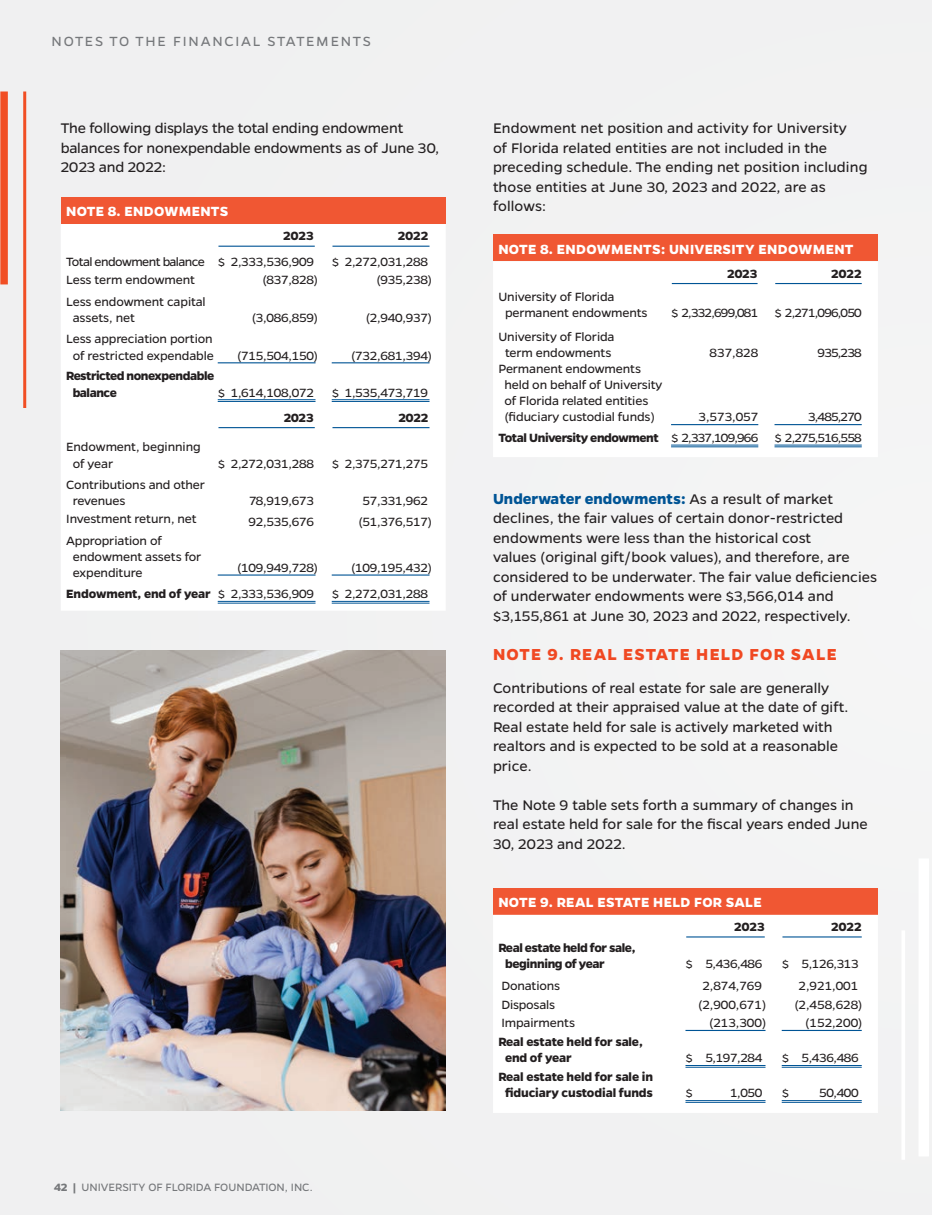
<style>
.page{position:relative;width:932px;height:1215px;background:#f1f2f2}
.page>*{position:absolute;margin:0;border:0;box-sizing:border-box;transform-origin:0 0}
.t1{font:700 18px "Gentona";letter-spacing:.065em;color:#f04822}
.t2{font:700 16.5px "Gentona";color:#005495}
.t3{font:15.75px/19.5px "Gentona";color:#231f20}
.t4{font:700 15px "Gentona";letter-spacing:.015em;color:#fff}
.t5{font:15px "Gentona";letter-spacing:.11em;color:#76787b}
.t6{font:13.5px/16.2px "Gentona";letter-spacing:-.01em;color:#231f20}
.t7{font:700 13.5px/16.2px "Gentona";letter-spacing:-.015em;color:#231f20}
.t8{font:13.5px/20.5px "Gentona";letter-spacing:-.055em;color:#231f20;text-align:right}
.t9{font:13.5px "Gentona";letter-spacing:-.045em;color:#231f20}
.t10{font:700 13.5px/16.2px "Gentona";letter-spacing:-.035em;color:#231f20}
.t11{font:12px "Gentona";letter-spacing:-.005em;color:#76787b}
.s1{font-weight:400}
.s2{font-weight:700}
.s3{font-weight:400;font-size:15.75px;color:#231f20}
</style>
<div class="page">
<hr style="left:23px;top:92px;width:3px;height:316px;background:#f04822">
<div style="left:0;top:92px;width:8px;height:192px;background:#f04822"></div>
<hr style="left:901px;top:930px;width:4px;height:230px;background:#fff">
<div style="left:918px;top:858px;width:10px;height:298px;background:#fff"></div>
<div style="left:61px;top:197px;width:385px;height:27px;background:#f05733"></div>
<div style="left:61px;top:224px;width:384px;height:386px;background:#fff"></div>
<hr style="left:218px;top:246px;width:97px;height:1px;background:#005495">
<hr style="left:332px;top:246px;width:97px;height:1px;background:#005495">
<hr style="left:218px;top:362px;width:97px;height:1px;background:#005495">
<hr style="left:332px;top:362px;width:97px;height:1px;background:#005495">
<hr style="left:218px;top:399px;width:97px;height:1px;background:#005495">
<hr style="left:218px;top:401px;width:97px;height:1px;background:#005495">
<hr style="left:332px;top:399px;width:97px;height:1px;background:#005495">
<hr style="left:332px;top:401px;width:97px;height:1px;background:#005495">
<hr style="left:218px;top:427px;width:97px;height:1px;background:#005495">
<hr style="left:332px;top:427px;width:97px;height:1px;background:#005495">
<hr style="left:218px;top:574px;width:97px;height:2px;background:#005495">
<hr style="left:332px;top:574px;width:97px;height:2px;background:#005495">
<hr style="left:218px;top:601px;width:97px;height:1px;background:#005495">
<hr style="left:218px;top:603px;width:97px;height:1px;background:#005495">
<hr style="left:332px;top:601px;width:97px;height:1px;background:#005495">
<hr style="left:332px;top:603px;width:97px;height:1px;background:#005495">
<div style="left:493px;top:234px;width:385px;height:27px;background:#f05733"></div>
<div style="left:493px;top:262px;width:385px;height:195px;background:#fff"></div>
<hr style="left:671px;top:283px;width:86px;height:1px;background:#005495">
<hr style="left:775px;top:283px;width:86px;height:1px;background:#005495">
<hr style="left:671px;top:424px;width:87px;height:1px;background:#005495">
<hr style="left:774px;top:424px;width:87px;height:1px;background:#005495">
<hr style="left:671px;top:445px;width:87px;height:1px;background:#005495">
<hr style="left:671px;top:446px;width:87px;height:1px;background:#005495">
<hr style="left:774px;top:445px;width:87px;height:1px;background:#005495">
<hr style="left:774px;top:446px;width:87px;height:1px;background:#005495">
<div style="left:493px;top:888px;width:385px;height:27px;background:#f05733"></div>
<div style="left:493px;top:915px;width:385px;height:198px;background:#fff"></div>
<hr style="left:686px;top:936px;width:78px;height:2px;background:#005495">
<hr style="left:782px;top:936px;width:79px;height:2px;background:#005495">
<hr style="left:685px;top:1030px;width:80px;height:1px;background:#005495">
<hr style="left:781px;top:1030px;width:80px;height:1px;background:#005495">
<hr style="left:685px;top:1065px;width:80px;height:1px;background:#005495">
<hr style="left:685px;top:1067px;width:80px;height:1px;background:#005495">
<hr style="left:781px;top:1065px;width:80px;height:1px;background:#005495">
<hr style="left:781px;top:1067px;width:80px;height:1px;background:#005495">
<hr style="left:685px;top:1100px;width:80px;height:1px;background:#005495">
<hr style="left:685px;top:1102px;width:80px;height:1px;background:#005495">
<hr style="left:781px;top:1100px;width:80px;height:1px;background:#005495">
<hr style="left:781px;top:1102px;width:80px;height:1px;background:#005495">
<img style="left:61px;top:651px;width:385px;height:460px">
<p class="t5" style="left:52px;top:33px;width:321px">NOTES TO THE FINANCIAL STATEMENTS</p>
<p class="t3" style="left:61px;top:119px;width:380px">The following displays the total ending endowment balances for nonexpendable endowments as of June 30,<br>2023 and 2022:</p>
<p class="t4" style="left:66px;top:203px;width:164px">NOTE 8. ENDOWMENTS</p>
<p class="t7" style="left:283px;top:228px;width:32px">2023</p>
<p class="t7" style="left:398px;top:228px;width:32px">2022</p>
<p class="t9" style="left:66px;top:254px;width:249px">Total endowment balance $ 2,333,536,909</p>
<p class="t6" style="left:332px;top:254px;width:98px">$ 2,272,031,288</p>
<p class="t6" style="left:66px;top:272px;width:130px">Less term endowment</p>
<p class="t6" style="left:262px;top:272px;width:57px">(837,828)</p>
<p class="t6" style="left:376px;top:272px;width:57px">(935,238)</p>
<p class="t6" style="left:73px;top:293px;width:134px;text-indent:-7px">Less endowment capital assets, net</p>
<p class="t6" style="left:252px;top:309px;width:68px">(3,086,859)</p>
<p class="t6" style="left:366px;top:309px;width:68px">(2,940,937)</p>
<p class="t6" style="left:66px;top:331px;width:149px;text-align:center">Less appreciation portion of restricted expendable</p>
<p class="t6" style="left:237px;top:347px;width:82px">(715,504,150)</p>
<p class="t6" style="left:351px;top:347px;width:82px">(732,681,394)</p>
<p class="t10" style="left:73px;top:368px;width:143px;text-indent:-7px">Restricted nonexpendable balance</p>
<p class="t6" style="left:218px;top:384px;width:98px">$ 1,614,108,072</p>
<p class="t6" style="left:332px;top:384px;width:98px">$ 1,535,473,719</p>
<p class="t7" style="left:284px;top:409px;width:31px">2023</p>
<p class="t7" style="left:398px;top:409px;width:31px">2022</p>
<p class="t6" style="left:73px;top:439px;width:129px;text-indent:-7px">Endowment, beginning of year</p>
<p class="t6" style="left:73px;top:477px;width:134px;text-indent:-7px">Contributions and other revenues</p>
<p class="t6" style="left:218px;top:455px;width:98px">$ 2,272,031,288</p>
<p class="t6" style="left:332px;top:455px;width:98px">$ 2,375,271,275</p>
<p class="t6" style="left:249px;top:493px;width:66px">78,919,673</p>
<p class="t6" style="left:362px;top:493px;width:67px">57,331,962</p>
<p class="t6" style="left:66px;top:511px;width:132px">Investment return, net</p>
<p class="t6" style="left:248px;top:514px;width:67px">92,535,676</p>
<p class="t6" style="left:358px;top:514px;width:75px">(51,376,517)</p>
<p class="t6" style="left:73px;top:532px;width:130px;text-indent:-7px">Appropriation of endowment assets for expenditure</p>
<p class="t6" style="left:237px;top:559px;width:82px">(109,949,728)</p>
<p class="t6" style="left:351px;top:559px;width:82px">(109,195,432)</p>
<p class="t7" style="left:66px;top:586px;width:249px">Endowment, end of year <span class="s1">$ 2,333,536,909</span></p>
<p class="t6" style="left:332px;top:586px;width:98px">$ 2,272,031,288</p>
<p class="t11" style="left:54px;top:1180px;width:260px"><span class="s2">42 |</span> UNIVERSITY OF FLORIDA FOUNDATION, INC.</p>
<p class="t3" style="left:493px;top:119px;width:376px">Endowment net position and activity for University<br>of Florida related entities are not included in the preceding schedule. The ending net position including those entities at June 30, 2023 and 2022, are as follows:</p>
<p class="t4" style="left:498px;top:240px;width:356px">NOTE 8. ENDOWMENTS: UNIVERSITY ENDOWMENT</p>
<p class="t7" style="left:727px;top:265px;width:32px">2023</p>
<p class="t7" style="left:831px;top:265px;width:32px">2022</p>
<p class="t6" style="left:505px;top:288px;width:144px;text-indent:-7px">University of Florida permanent endowments</p>
<p class="t8" style="left:671px;top:302px;width:192px">$ 2,332,699,081 $ 2,271,096,050</p>
<p class="t6" style="left:498px;top:329px;width:118px;text-align:center">University of Florida term endowments</p>
<p class="t6" style="left:709px;top:345px;width:50px">837,828</p>
<p class="t6" style="left:817px;top:345px;width:46px">935,238</p>
<p class="t6" style="left:504px;top:360px;width:160px;text-indent:-6px">Permanent endowments held on behalf of University of Florida related entities (fiduciary custodial funds)</p>
<p class="t8" style="left:498px;top:407px;width:365px">3,485,270<br><span class="s2">Total University endowment</span> $ 2,337,109,966 $ 2,275,516,558</p>
<p class="t6" style="left:698px;top:409px;width:61px">3,573,057</p>
<p class="t2" style="left:493px;top:489px;width:341px">Underwater endowments: <span class="s3">As a result of market</span></p>
<p class="t3" style="left:493px;top:509px;width:386px">declines, the fair values of certain donor-restricted endowments were less than the historical cost<br>values (original gift/book values), and therefore, are considered to be underwater. The fair value deficiencies of underwater endowments were $3,566,014 and $3,155,861 at June 30, 2023 and 2022, respectively.</p>
<p class="t1" style="left:493px;top:644px;width:345px">NOTE 9. REAL ESTATE HELD FOR SALE</p>
<p class="t3" style="left:493px;top:678px;width:357px">Contributions of real estate for sale are generally recorded at their appraised value at the date of gift.<br>Real estate held for sale is actively marketed with realtors and is expected to be sold at a reasonable price.</p>
<p class="t3" style="left:493px;top:795px;width:376px">The Note 9 table sets forth a summary of changes in real estate held for sale for the fiscal years ended June<br>30, 2023 and 2022.</p>
<p class="t4" style="left:498px;top:894px;width:265px">NOTE 9. REAL ESTATE HELD FOR SALE</p>
<p class="t7" style="left:734px;top:918px;width:32px">2023</p>
<p class="t7" style="left:831px;top:918px;width:32px">2022</p>
<p class="t7" style="left:505px;top:939px;width:132px;text-indent:-7px">Real estate held for sale, beginning of year</p>
<p class="t6" style="left:685px;top:956px;width:78px">$ 5,436,486</p>
<p class="t6" style="left:781px;top:956px;width:78px">$ 5,126,313</p>
<p class="t6" style="left:501px;top:978px;width:60px">Donations</p>
<p class="t6" style="left:702px;top:978px;width:61px">2,874,769</p>
<p class="t6" style="left:798px;top:978px;width:61px">2,921,001</p>
<p class="t6" style="left:501px;top:996px;width:55px">Disposals</p>
<p class="t6" style="left:698px;top:996px;width:70px">(2,900,671)</p>
<p class="t6" style="left:794px;top:996px;width:70px">(2,458,628)</p>
<p class="t6" style="left:501px;top:1015px;width:75px">Impairments</p>
<p class="t6" style="left:709px;top:1015px;width:59px">(213,300)</p>
<p class="t6" style="left:805px;top:1015px;width:59px">(152,200)</p>
<p class="t7" style="left:505px;top:1034px;width:139px;text-indent:-7px">Real estate held for sale, end of year</p>
<p class="t6" style="left:685px;top:1050px;width:78px">$ 5,197,284</p>
<p class="t6" style="left:781px;top:1050px;width:78px">$ 5,436,486</p>
<p class="t7" style="left:498px;top:1069px;width:156px;text-align:center">Real estate held for sale in fiduciary custodial funds</p>
<p class="t6" style="left:685px;top:1085px;width:9px">$</p>
<p class="t6" style="left:730px;top:1085px;width:34px">1,050</p>
<p class="t6" style="left:781px;top:1085px;width:9px">$</p>
<p class="t6" style="left:819px;top:1085px;width:41px">50,400</p>
</div>
